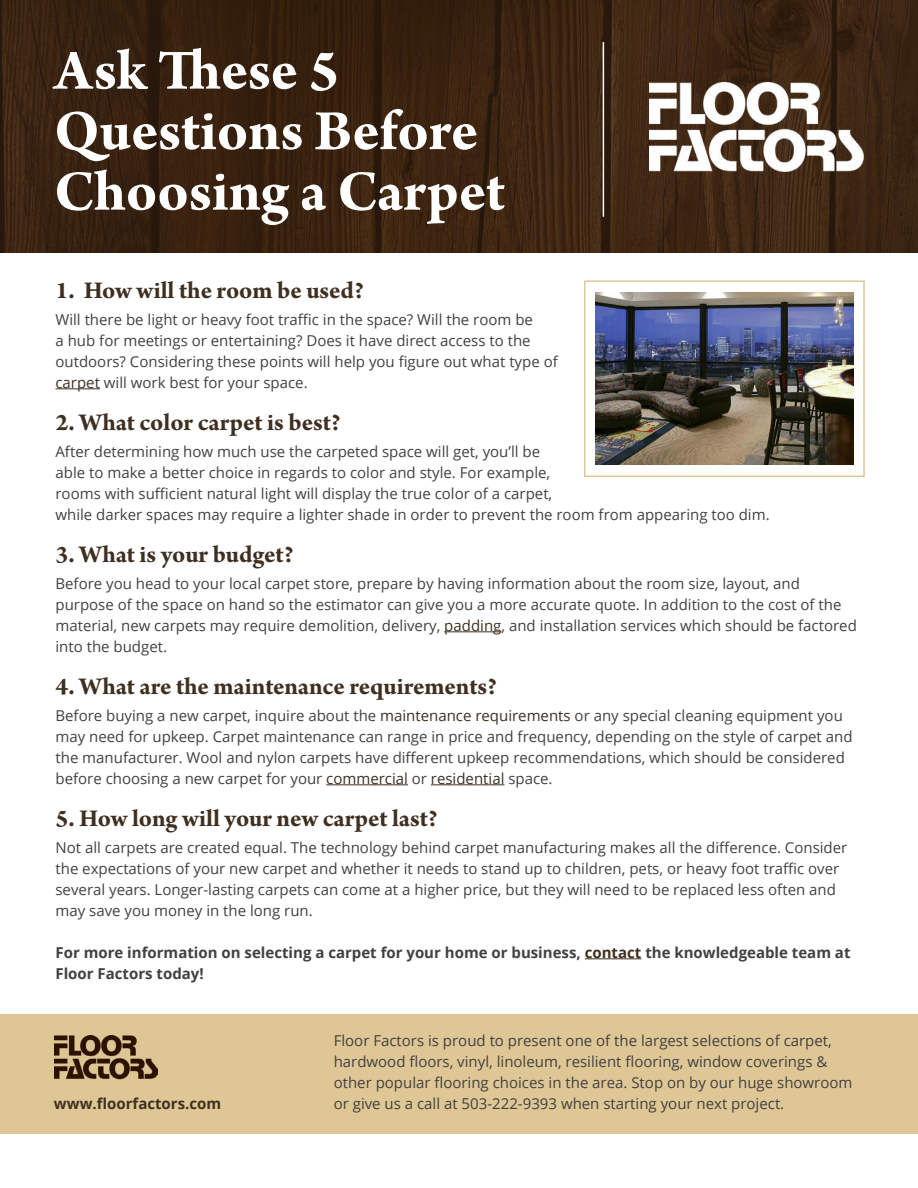
<style>
.page{position:relative;width:918px;height:1188px;background:#fff}
.page>*{position:absolute;margin:0;border:0;box-sizing:border-box;transform-origin:0 0}
.t1{font:700 60.45px/60.4px "Arno Pro";letter-spacing:-.005em;color:#fff}
.t2{font:700 25.5px "Arno Pro";letter-spacing:-.005em;color:#3f2f20}
.t3{font:15px/21px "Open Sans";color:#414042}
.t4{font:700 15px/21px "Open Sans";color:#414042}
.t5{font:700 15px "Open Sans";color:#3f2f20}
.s1{color:#3f2f20}
</style>
<div class="page">
<div style="left:0;top:1014px;width:918px;height:120px;background:#dfc795"></div>
<hr style="left:585px;top:958px;width:56px;height:1px;background:#3f2f20">
<hr style="left:431px;top:784px;width:73px;height:1px;background:#3f2f20">
<hr style="left:326px;top:784px;width:82px;height:1px;background:#3f2f20">
<hr style="left:444px;top:631px;width:57px;height:1px;background:#3f2f20">
<hr style="left:56px;top:388px;width:44px;height:1px;background:#3f2f20">
<svg style="left:0;top:0;width:918px;height:253px;background:#3a2311"></svg>
<img style="left:649px;top:82px;width:215px;height:98px">
<hr style="left:603px;top:42px;width:1px;height:175px;background:#fff">
<img style="left:595px;top:292px;width:259px;height:173px">
<div style="left:584px;top:280px;width:281px;height:197px;border:2px solid #dfc795"></div>
<img style="left:54px;top:1036px;width:103px;height:44px">
<p class="t1" style="left:54px;top:43px;width:453px">Ask Tese 5<br>Questions Before<br>Choosing a Carpet</p>
<p class="t2" style="left:56px;top:275px;width:310px">1. How will the room be used?</p>
<p class="t3" style="left:56px;top:308px;width:504px">Will there be light or heavy foot traffic in the space? Will the room be<br>a hub for meetings or entertaining? Does it have direct access to the outdoors? Considering these points will help you figure out what type of <span class="s1">carpet</span> will work best for your space.</p>
<p class="t2" style="left:56px;top:407px;width:287px">2. What color carpet is best?</p>
<p class="t3" style="left:56px;top:440px;width:716px">After determining how much use the carpeted space will get, you’ll be<br>able to make a better choice in regards to color and style. For example,<br>rooms with sufficient natural light will display the true color of a carpet,<br>while darker spaces may require a lighter shade in order to prevent the room from appearing too dim.</p>
<p class="t2" style="left:56px;top:539px;width:240px">3. What is your budget?</p>
<p class="t3" style="left:56px;top:572px;width:803px">Before you head to your local carpet store, prepare by having information about the room size, layout, and purpose of the space on hand so the estimator can give you a more accurate quote. In addition to the cost of the material, new carpets may require demolition, delivery, <span class="s1">padding</span>, and installation services which should be factored into the budget.</p>
<p class="t2" style="left:56px;top:671px;width:443px">4. What are the maintenance requirements?</p>
<p class="t3" style="left:56px;top:704px;width:799px">Before buying a new carpet, inquire about the <span class="s1">maintenance requirements</span> or any special cleaning equipment you may need for upkeep. Carpet maintenance can range in price and frequency, depending on the style of carpet and the manufacturer. Wool and nylon carpets have different upkeep recommendations, which should be considered before choosing a new carpet for your <span class="s1">commercial</span> or <span class="s1">residential</span> space.</p>
<p class="t2" style="left:56px;top:803px;width:384px">5. How long will your new carpet last?</p>
<p class="t3" style="left:56px;top:836px;width:793px">Not all carpets are created equal. The technology behind carpet manufacturing makes all the difference. Consider the expectations of your new carpet and whether it needs to stand up to children, pets, or heavy foot traffic over several years. Longer-lasting carpets can come at a higher price, but they will need to be replaced less often and may save you money in the long run.</p>
<p class="t4" style="left:56px;top:941px;width:797px">For more information on selecting a carpet for your home or business, <span class="s1">contact</span> the knowledgeable team at<br>Floor Factors today!</p>
<p class="t3" style="left:334px;top:1030px;width:500px">Floor Factors is proud to present one of the largest selections of carpet,</p>
<p class="t3" style="left:334px;top:1051px;width:520px">hardwood floors, vinyl, linoleum, resilient flooring, window coverings &amp; other popular flooring choices in the area. Stop on by our huge showroom</p>
<p class="t5" style="left:54px;top:1093px;width:169px">www.floorfactors.com</p>
<p class="t3" style="left:334px;top:1093px;width:452px">or give us a call at 503-222-9393 when starting your next project.</p>
</div>
